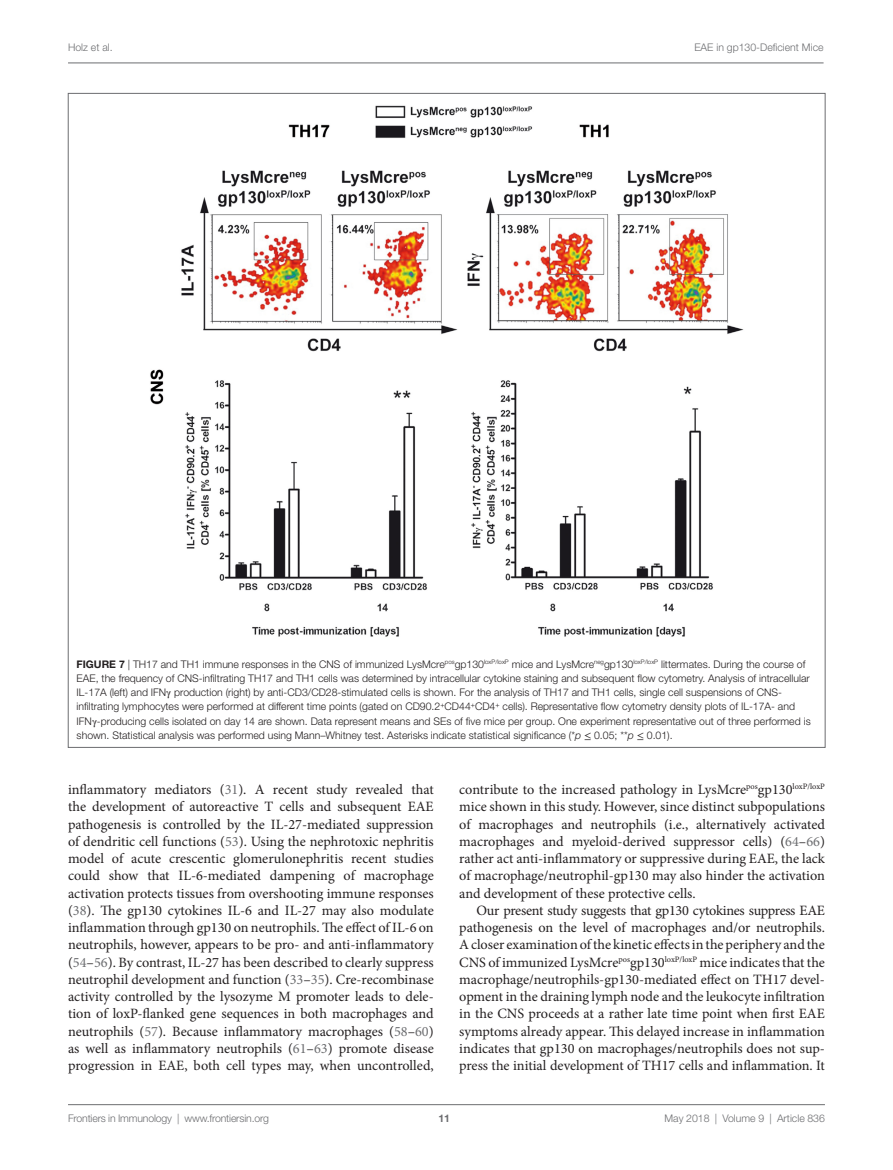
<style>
.page{position:relative;width:893px;height:1170px;background:#fff}
.page>*{position:absolute;margin:0;border:0;box-sizing:border-box;transform-origin:0 0}
.t1{font:14.25px/17.2px "Minion Pro";color:#231f20;text-align:justify}
.t2{font:300 10.5px/14.2px "Helvetica Neue LT Std";color:#231f20}
.t3{font:300 10.5px "Helvetica Neue LT Std";color:#6c6d70}
.t4{font:700 10.5px "Helvetica Neue LT Std";color:#6c6d70}
.s1{font-weight:700}
.s2{font-family:"STIX General";font-weight:400}
.s3{font-style:italic}
.s4{color:#6c6d70}
</style>
<div class="page">
<img style="left:150px;top:105px;width:594px;height:532px">
<hr style="left:68px;top:1104px;width:757px;height:1px;background:#6c6d70">
<hr style="left:68px;top:63px;width:755px;height:1px;background:#6c6d70">
<p class="t3" style="left:68px;top:41px;width:46px">Holz et al.</p>
<p class="t3" style="left:694px;top:41px;width:131px">EAE in gp130-Deficient Mice</p>
<p class="t2" style="left:77px;top:656px;width:735px"><span class="s1">FIGURE 7</span> | TH17 and TH1 immune responses in the CNS of immunized LysMcre<sup>pos</sup>gp130<sup>loxP/loxP</sup> mice and LysMcre<sup>neg</sup>gp130<sup>loxP/loxP</sup> littermates. During the course of EAE, the frequency of CNS-infiltrating TH17 and TH1 cells was determined by intracellular cytokine staining and subsequent flow cytometry. Analysis of intracellular IL-17A (left) and IFN<span class="s2">γ</span> production (right) by anti-CD3/CD28-stimulated cells is shown. For the analysis of TH17 and TH1 cells, single cell suspensions of CNS&shy;infiltrating lymphocytes were performed at different time points (gated on CD90.2<sup>+</sup>CD44<sup>+</sup>CD4<sup>+</sup> cells). Representative flow cytometry density plots of IL-17A- and IFN<span class="s2">γ</span>-producing cells isolated on day 14 are shown. Data represent means and SEs of five mice per group. One experiment representative out of three performed is shown. Statistical analysis was performed using Mann–Whitney test. Asterisks indicate statistical significance (*<span class="s3">p</span> <span class="s2">≤</span> 0.05; **<span class="s3">p</span> <span class="s2">≤</span> 0.01).</p>
<p class="t1" style="left:68px;top:780px;width:367px">inflammatory mediators (<span class="s4">31</span>). A recent study revealed that the development of autoreactive T cells and subsequent EAE pathogenesis is controlled by the IL-27-mediated suppression of dendritic cell functions (<span class="s4">53</span>). Using the nephrotoxic nephritis model of acute crescentic glomerulonephritis recent studies could show that IL-6-mediated dampening of macrophage activation protects tissues from overshooting immune responses (<span class="s4">38</span>). The gp130 cytokines IL-6 and IL-27 may also modulate inflammation through gp130 on neutrophils. The effect of IL-6 on neutrophils, however, appears to be pro- and anti-inflammatory (<span class="s4">54</span>–<span class="s4">56</span>). By contrast, IL-27 has been described to clearly suppress neutrophil development and function (<span class="s4">33</span>–<span class="s4">35</span>). Cre-recombinase activity controlled by the lysozyme M promoter leads to dele&shy;tion of loxP-flanked gene sequences in both macrophages and neutrophils (<span class="s4">57</span>). Because inflammatory macrophages (<span class="s4">58</span>–<span class="s4">60</span>) as well as inflammatory neutrophils (<span class="s4">61</span>–<span class="s4">63</span>) promote disease progression in EAE, both cell types may, when uncontrolled,</p>
<p class="t1" style="left:459px;top:781px;width:367px">contribute to the increased pathology in LysMcre<sup>pos</sup>gp130<sup>loxP/loxP </sup>mice shown in this study. However, since distinct subpopulations of macrophages and neutrophils (i.e., alternatively activated macrophages and myeloid-derived suppressor cells) (<span class="s4">64</span>–<span class="s4">66</span>) rather act anti-inflammatory or suppressive during EAE, the lack of macrophage/neutrophil-gp130 may also hinder the activation and development of these protective cells.</p>
<p class="t1" style="left:459px;top:901px;width:367px;text-indent:17px">Our present study suggests that gp130 cytokines suppress EAE pathogenesis on the level of macrophages and/or neutrophils.<br>A closer examination of the kinetic effects in the periphery and the CNS of immunized LysMcre<sup>pos</sup>gp130<sup>loxP/loxP</sup> mice indicates that the macrophage/neutrophils-gp130-mediated effect on TH17 devel&shy;opment in the draining lymph node and the leukocyte infiltration in the CNS proceeds at a rather late time point when first EAE symptoms already appear. This delayed increase in inflammation indicates that gp130 on macrophages/neutrophils does not sup&shy;press the initial development of TH17 cells and inflammation. It</p>
<p class="t3" style="left:68px;top:1111px;width:203px">Frontiers in Immunology | www.frontiersin.org</p>
<p class="t3" style="left:665px;top:1111px;width:162px">May 2018 | Volume 9 | Article 836</p>
<p class="t4" style="left:439px;top:1111px;width:13px">11</p>
</div>
